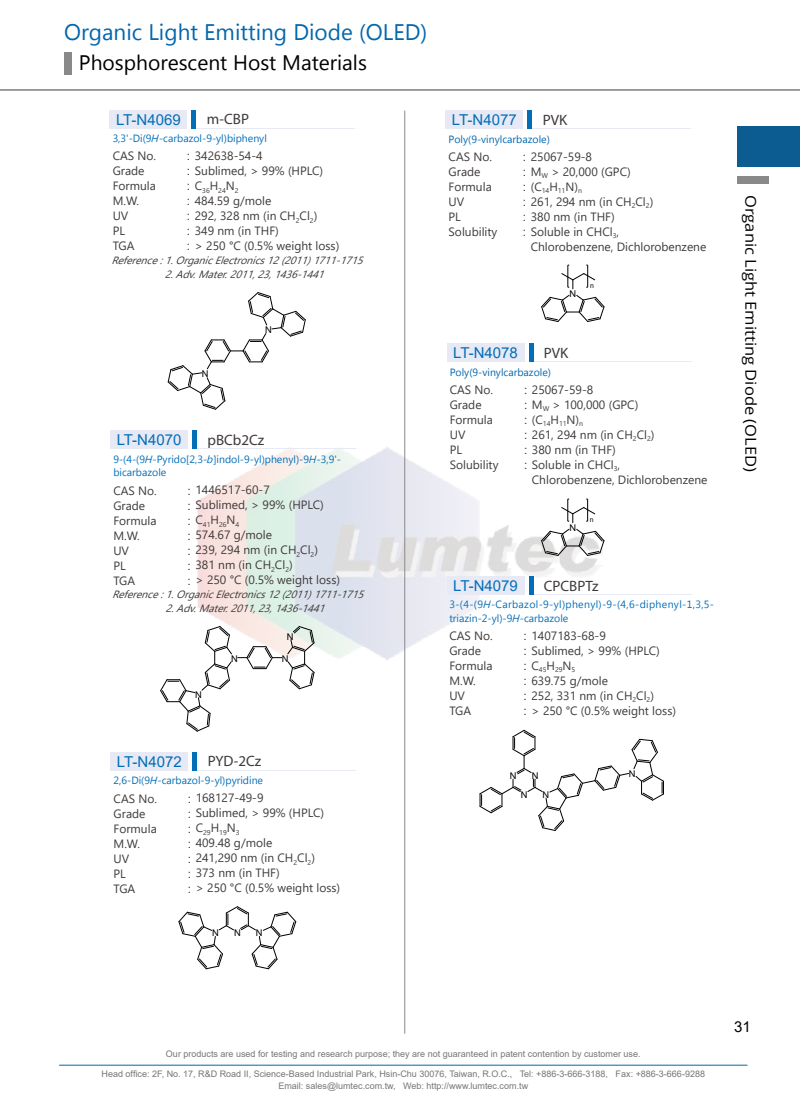
<style>
.page{position:relative;width:800px;height:1106px;background:#fff}
.page>*{position:absolute;margin:0;border:0;box-sizing:border-box;transform-origin:0 0}
.t1{font:22.5px "Microsoft New Tai Lue";color:#0367ad}
.t2{font:21px "Microsoft New Tai Lue";color:#000}
.t3{font:15px "Arial";color:#036eb8}
.t4{font:15px "Myriad Pro";color:#3e3a39}
.t5{font:15px "Open Sans";color:#000;scale:1.1 1}
.t6{font:15px "Arial";color:#000}
.t7{font:12px/15px "Segoe UI";color:#3e3a39}
.t8{font:12px "Arial";color:#3e3a39}
.t9{font:italic 10.5px/13.5px "Segoe UI";color:#3e3a39}
.t10{font:10.5px/13.5px "Microsoft Tai Le";color:#036eb8}
.t11{font:10.5px/13.5px "Microsoft Tai Le";letter-spacing:.03em;color:#036eb8}
.t12{font:10.5px "Microsoft New Tai Lue";color:#0367ad}
.t13{font:9.3px "Arial";color:#000}
.t14{font:9px/12px "Arial";color:#767676;text-align:center}
.t15{font:7.05px "Segoe UI";color:#3e3a39}
.t16{font:6.9px "Arial";color:#000}
.s1{font-style:italic}
.s2{font-family:"Arial"}
</style>
<div class="page">
<img style="left:197px;top:446px;width:401px;height:214px">
<hr style="left:59px;top:1064px;width:688px;height:1px;background:#0367ad">
<hr style="left:404px;top:111px;width:1px;height:922px;background:#898989">
<div style="left:737px;top:126px;width:62px;height:41px;background:#0c5c91"></div>
<hr style="left:0;top:90px;width:799px;height:1px;background:#3e3a39">
<div style="left:737px;top:176px;width:31px;height:7px;background:#898989"></div>
<div style="left:64px;top:52px;width:7px;height:22px;background:#898989"></div>
<div style="left:110px;top:110px;width:77px;height:19px;background:#e7e9f5"></div>
<hr style="left:192px;top:128px;width:162px;height:1px;background:#e7e9f5">
<hr style="left:192px;top:110px;width:4px;height:19px;background:#036eb8">
<div style="left:445px;top:111px;width:78px;height:18px;background:#e7e9f5"></div>
<hr style="left:528px;top:128px;width:162px;height:1px;background:#e7e9f5">
<div style="left:527px;top:111px;width:5px;height:18px;background:#036eb8"></div>
<div style="left:110px;top:430px;width:78px;height:19px;background:#e7e9f5"></div>
<div style="left:111px;top:752px;width:77px;height:18px;background:#e7e9f5"></div>
<hr style="left:193px;top:448px;width:162px;height:1px;background:#e7e9f5">
<hr style="left:193px;top:770px;width:162px;height:1px;background:#e7e9f5">
<div style="left:192px;top:430px;width:5px;height:19px;background:#036eb8"></div>
<hr style="left:193px;top:752px;width:4px;height:18px;background:#036eb8">
<div style="left:447px;top:576px;width:77px;height:19px;background:#e7e9f5"></div>
<div style="left:447px;top:343px;width:77px;height:19px;background:#e7e9f5"></div>
<hr style="left:529px;top:594px;width:162px;height:1px;background:#e7e9f5">
<hr style="left:529px;top:361px;width:162px;height:1px;background:#e7e9f5">
<div style="left:528px;top:576px;width:5px;height:19px;background:#036eb8"></div>
<div style="left:528px;top:343px;width:5px;height:19px;background:#036eb8"></div>
<svg style="left:168px;top:292px;width:138px;height:118px"></svg>
<svg style="left:178px;top:906px;width:118px;height:63px"></svg>
<svg style="left:287px;top:626px;width:27px;height:63px"></svg>
<svg style="left:238px;top:646px;width:43px;height:23px"></svg>
<svg style="left:160px;top:626px;width:72px;height:105px"></svg>
<svg style="left:541px;top:295px;width:63px;height:27px"></svg>
<svg style="left:561px;top:265px;width:34px;height:24px"></svg>
<svg style="left:541px;top:529px;width:63px;height:27px"></svg>
<svg style="left:561px;top:499px;width:34px;height:24px"></svg>
<svg style="left:479px;top:730px;width:185px;height:101px"></svg>
<h1 class="t1" style="left:64px;top:19px;width:365px">Organic Light Emitting Diode (OLED)</h1>
<h2 class="t2" style="left:79px;top:50px;width:289px">Phosphorescent Host Materials</h2>
<p class="t3" style="left:116px;top:109px;width:66px">LT-N4069</p>
<p class="t4" style="left:207px;top:110px;width:44px">m-CBP</p>
<p class="t10" style="left:113px;top:132px;width:156px">3,3'-Di(9<span class="s1">H</span>-carbazol-9-yl)biphenyl</p>
<p class="t7" style="left:113px;top:148px;width:45px">CAS No.<br>Grade<br>Formula<br>M.W.<br>UV<br>PL<br>TGA</p>
<p class="t7" style="left:187px;top:147px;width:138px"><span class="s2">:</span> 342638-54-4<br><span class="s2">:</span> Sublimed, &gt; 99% (HPLC)</p>
<p class="t15" style="left:195px;top:183px;width:45px"><sup>C</sup>36<sup>H</sup>24<sup>N</sup>2</p>
<p class="t8" style="left:187px;top:178px;width:5px">:</p>
<p class="t7" style="left:187px;top:192px;width:154px"><span class="s2">:</span> 484.59 g/mole<br><span class="s2">:</span> 292, 328 nm (in CH<sub>2</sub>Cl<sub>2</sub>)<br><span class="s2">:</span> 349 nm (in THF)<br><span class="s2">:</span> &gt; 250 °C (0.5% weight loss)</p>
<p class="t9" style="left:165px;top:253px;width:206px;text-indent:-53px">Reference:1.OrganicElectronics12(2011)1711-1715<br>2.Adv.Mater.2011,23,1436-1441</p>
<p class="t13" style="left:202px;top:367px;width:8px">N</p>
<p class="t13" style="left:265px;top:323px;width:8px">N</p>
<p class="t3" style="left:117px;top:430px;width:66px">LT-N4070</p>
<p class="t4" style="left:207px;top:431px;width:58px">pBCb2Cz</p>
<p class="t10" style="left:113px;top:453px;width:229px">9-(4-(9<span class="s1">H</span>-Pyrido[2,3-<span class="s1">b</span>]indol-9-yl)phenyl)-9<span class="s1">H</span>-3,9'- bicarbazole</p>
<p class="t7" style="left:113px;top:482px;width:45px">CAS No.<br>Grade<br>Formula<br>M.W.<br>UV<br>PL<br>TGA</p>
<p class="t7" style="left:188px;top:481px;width:138px"><span class="s2">:</span> 1446517-60-7<br><span class="s2">:</span> Sublimed, &gt; 99% (HPLC)</p>
<p class="t8" style="left:188px;top:512px;width:5px">:</p>
<p class="t7" style="left:188px;top:526px;width:154px"><span class="s2">:</span> 574.67 g/mole<br><span class="s2">:</span> 239, 294 nm (in CH<sub>2</sub>Cl<sub>2</sub>)<br><span class="s2">:</span> 381 nm (in CH<sub>2</sub>Cl<sub>2</sub>)<br><span class="s2">:</span> &gt; 250 °C (0.5% weight loss)</p>
<p class="t15" style="left:195px;top:517px;width:45px"><sup>C</sup>41<sup>H</sup>26<sup>N</sup>4</p>
<p class="t9" style="left:165px;top:587px;width:206px;text-indent:-53px">Reference:1.OrganicElectronics12(2011)1711-1715<br>2.Adv.Mater.2011,23,1436-1441</p>
<p class="t13" style="left:195px;top:688px;width:8px">N</p>
<p class="t13" style="left:231px;top:652px;width:8px">N</p>
<p class="t13" style="left:286px;top:630px;width:8px">N</p>
<p class="t13" style="left:282px;top:652px;width:8px">N</p>
<p class="t3" style="left:117px;top:751px;width:66px">LT-N4072</p>
<p class="t4" style="left:208px;top:752px;width:55px">PYD-2Cz</p>
<p class="t10" style="left:113px;top:774px;width:151px">2,6-Di(9<span class="s1">H</span>-carbazol-9-yl)pyridine</p>
<p class="t7" style="left:113px;top:789px;width:45px">CAS No.<br>Grade<br>Formula<br>M.W.<br>UV<br>PL<br>TGA</p>
<p class="t7" style="left:188px;top:789px;width:138px"><span class="s2">:</span> 168127-49-9<br><span class="s2">:</span> Sublimed, &gt; 99% (HPLC)</p>
<p class="t8" style="left:188px;top:820px;width:5px">:</p>
<p class="t7" style="left:188px;top:834px;width:154px"><span class="s2">:</span> 409.48 g/mole<br><span class="s2">:</span> 241,290 nm (in CH<sub>2</sub>Cl<sub>2</sub>)<br><span class="s2">:</span> 373 nm (in THF)<br><span class="s2">:</span> &gt; 250 °C (0.5% weight loss)</p>
<p class="t15" style="left:196px;top:825px;width:45px"><sup>C</sup>29<sup>H</sup>19<sup>N</sup>3</p>
<p class="t13" style="left:212px;top:926px;width:8px">N</p>
<p class="t13" style="left:234px;top:926px;width:8px">N</p>
<p class="t13" style="left:256px;top:926px;width:8px">N</p>
<p class="t3" style="left:452px;top:110px;width:66px">LT-N4077</p>
<p class="t4" style="left:542px;top:111px;width:26px">PVK</p>
<p class="t12" style="left:448px;top:133px;width:103px">Poly(9-vinylcarbazole)</p>
<p class="t7" style="left:448px;top:148px;width:50px">CAS No.<br>Grade<br>Formula<br>UV<br>PL<br>Solubility</p>
<p class="t7" style="left:522px;top:148px;width:132px"><span class="s2">:</span> 25067-59-8<br><span class="s2">:</span> M<sub>W</sub> &gt; 20,000 (GPC)<br><span class="s2">:</span> (C<sub>14</sub>H<sub>11</sub>N)<sub>n<br></sub><span class="s2">:</span> 261, 294 nm (in CH<sub>2</sub>Cl<sub>2</sub>) <span class="s2">:</span> 380 nm (in THF)<br><span class="s2">:</span> Soluble in CHCl<sub>3</sub>,</p>
<p class="t7" style="left:530px;top:238px;width:177px">Chlorobenzene, Dichlorobenzene</p>
<p class="t13" style="left:569px;top:287px;width:8px">N</p>
<p class="t16" style="left:590px;top:281px;width:5px">n</p>
<p class="t3" style="left:453px;top:342px;width:66px">LT-N4078</p>
<p class="t4" style="left:543px;top:343px;width:26px">PVK</p>
<p class="t12" style="left:449px;top:366px;width:103px">Poly(9-vinylcarbazole)</p>
<p class="t7" style="left:449px;top:381px;width:50px">CAS No.<br>Grade<br>Formula<br>UV<br>PL<br>Solubility</p>
<p class="t7" style="left:524px;top:381px;width:132px"><span class="s2">:</span> 25067-59-8<br><span class="s2">:</span> M<sub>W</sub> &gt; 100,000 (GPC)<br><span class="s2">:</span> (C<sub>14</sub>H<sub>11</sub>N)<sub>n<br></sub><span class="s2">:</span> 261, 294 nm (in CH<sub>2</sub>Cl<sub>2</sub>) <span class="s2">:</span> 380 nm (in THF)<br><span class="s2">:</span> Soluble in CHCl<sub>3</sub>,</p>
<p class="t7" style="left:531px;top:471px;width:177px">Chlorobenzene, Dichlorobenzene</p>
<p class="t3" style="left:453px;top:575px;width:66px">LT-N4079</p>
<p class="t13" style="left:569px;top:521px;width:8px">N</p>
<p class="t16" style="left:590px;top:515px;width:5px">n</p>
<p class="t4" style="left:543px;top:576px;width:56px">CPCBPTz</p>
<p class="t11" style="left:449px;top:598px;width:266px">3-(4-(9<span class="s1">H</span>-Carbazol-9-yl)phenyl)-9-(4,6-diphenyl-1,3,5- triazin-2-yl)-9<span class="s1">H</span>-carbazole</p>
<p class="t7" style="left:449px;top:627px;width:45px">CAS No.<br>Grade<br>Formula<br>M.W.<br>UV<br>TGA</p>
<p class="t7" style="left:523px;top:627px;width:138px"><span class="s2">:</span> 1407183-68-9<br><span class="s2">:</span> Sublimed, &gt; 99% (HPLC)</p>
<p class="t15" style="left:531px;top:663px;width:45px"><sup>C</sup>45<sup>H</sup>29<sup>N</sup>5</p>
<p class="t8" style="left:523px;top:657px;width:5px">:</p>
<p class="t7" style="left:523px;top:672px;width:154px"><span class="s2">:</span> 639.75 g/mole<br><span class="s2">:</span> 252, 331 nm (in CH<sub>2</sub>Cl<sub>2</sub>)<br><span class="s2">:</span> &gt; 250 °C (0.5% weight loss)</p>
<p class="t13" style="left:509px;top:769px;width:8px">N</p>
<p class="t13" style="left:531px;top:769px;width:8px">N</p>
<p class="t13" style="left:520px;top:788px;width:8px">N</p>
<p class="t13" style="left:542px;top:788px;width:8px">N</p>
<p class="t13" style="left:628px;top:767px;width:8px">N</p>
<p class="t5" style="left:761px;top:195px;width:254px;rotate:90deg">Organic Light Emitting Diode (OLED)</p>
<p class="t14" style="left:166px;top:1048px;width:476px">Our products are used for testing and research purpose; they are not guaranteed in patent contention by customer use.</p>
<p class="t14" style="left:102px;top:1068px;width:604px">Head office: 2F, No. 17, R&amp;D Road II, Science-Based Industrial Park, Hsin-Chu 30076, Taiwan, R.O.C., Tel: +886-3-666-3188, Fax: +886-3-666-9288<br>Email: sales@lumtec.com.tw, Web: http://www.lumtec.com.tw</p>
<p class="t6" style="left:734px;top:1016px;width:18px">31</p>
</div>
